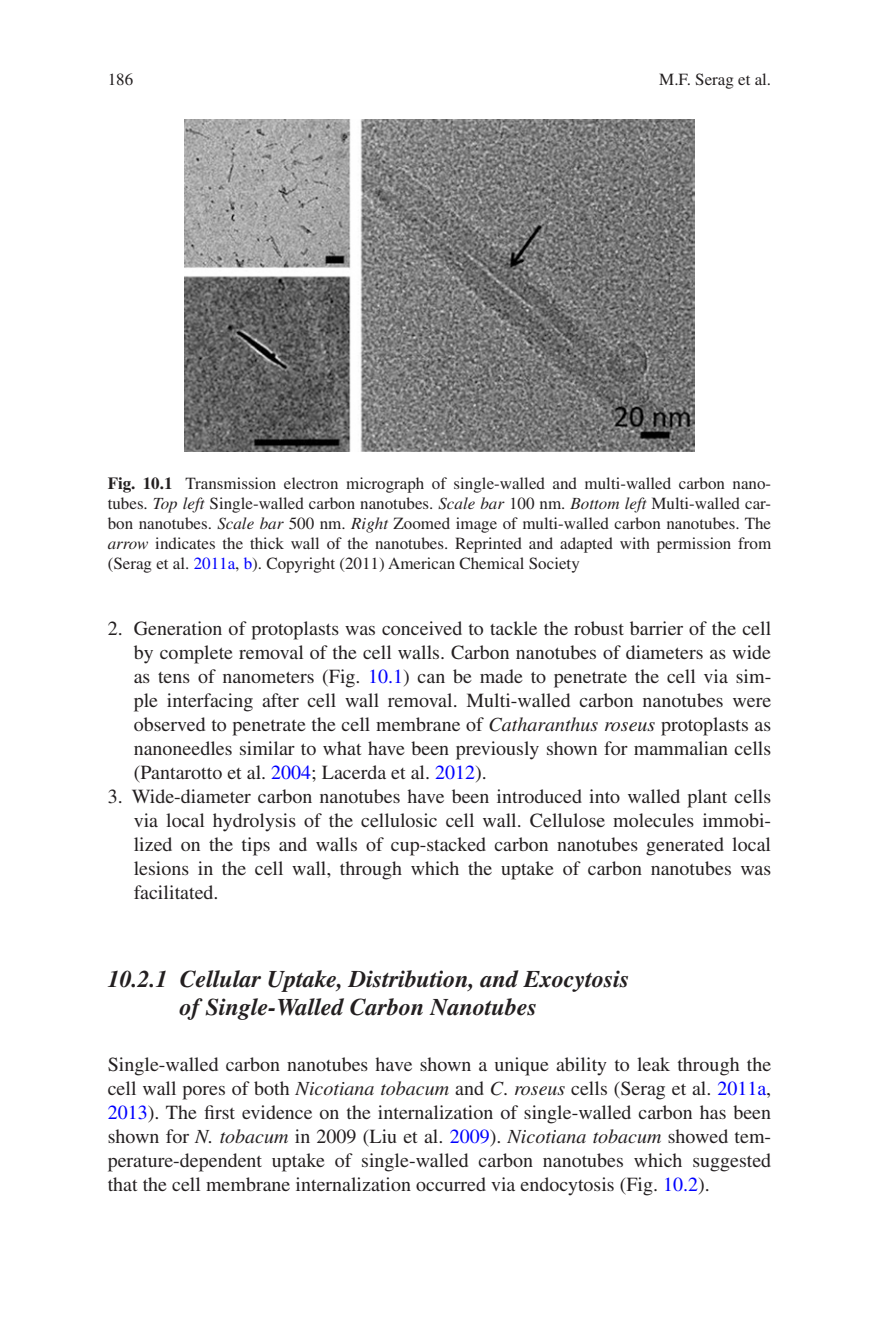
<style>
.page{position:relative;width:879px;height:1333px;background:#fff}
.page>*{position:absolute;margin:0;border:0;box-sizing:border-box;transform-origin:0 0}
.t1{font:italic 700 24px/28px "Times";color:#231f20}
.t2{font:20px/24px "Times";color:#231f20;text-align:justify}
.t3{font:17px/20px "Times";color:#231f20;text-align:justify}
.s1{font-weight:700}
.s2{font-style:italic}
.s3{color:#00f}
</style>
<div class="page">
<img style="left:184px;top:119px;width:510px;height:332px">
<p class="t3" style="left:108px;top:69px;width:27px">186</p>
<p class="t3" style="left:659px;top:69px;width:113px">M.F. Serag et al.</p>
<p class="t3" style="left:108px;top:473px;width:665px"><span class="s1">Fig. 10.1</span> Transmission electron micrograph of single-walled and multi-walled carbon nano&shy;tubes. <span class="s2">Top left</span> Single-walled carbon nanotubes. <span class="s2">Scale bar</span> 100 nm. <span class="s2">Bottom left</span> Multi-walled car&shy;bon nanotubes. <span class="s2">Scale bar</span> 500 nm. <span class="s2">Right</span> Zoomed image of multi-walled carbon nanotubes. The <span class="s2">arrow</span> indicates the thick wall of the nanotubes. Reprinted and adapted with permission from (Serag et al. <span class="s3">2011a</span>, <span class="s3">b</span>). Copyright (2011) American Chemical Society</p>
<p class="t2" style="left:134px;top:616px;width:639px;text-indent:-26px">2. Generation of protoplasts was conceived to tackle the robust barrier of the cell by complete removal of the cell walls. Carbon nanotubes of diameters as wide as tens of nanometers (Fig. <span class="s3">10.1</span>) can be made to penetrate the cell via sim&shy;ple interfacing after cell wall removal. Multi-walled carbon nanotubes were observed to penetrate the cell membrane of <span class="s2">Catharanthus roseus</span> protoplasts as nanoneedles similar to what have been previously shown for mammalian cells (Pantarotto et al. <span class="s3">2004</span>; Lacerda et al. <span class="s3">2012</span>).</p>
<p class="t2" style="left:134px;top:784px;width:639px;text-indent:-26px">3. Wide-diameter carbon nanotubes have been introduced into walled plant cells via local hydrolysis of the cellulosic cell wall. Cellulose molecules immobi&shy;lized on the tips and walls of cup-stacked carbon nanotubes generated local lesions in the cell wall, through which the uptake of carbon nanotubes was facilitated.</p>
<p class="t1" style="left:180px;top:964px;width:451px;text-indent:-72px">10.2.1 Cellular Uptake, Distribution, and Exocytosis of Single-Walled Carbon Nanotubes</p>
<p class="t2" style="left:108px;top:1052px;width:665px">Single-walled carbon nanotubes have shown a unique ability to leak through the cell wall pores of both <span class="s2">Nicotiana tobacum</span> and <span class="s2">C</span>. <span class="s2">roseus</span> cells (Serag et al. <span class="s3">2011a</span>, <span class="s3">2013</span>). The first evidence on the internalization of single-walled carbon has been shown for <span class="s2">N. tobacum</span> in 2009 (Liu et al. <span class="s3">2009</span>). <span class="s2">Nicotiana tobacum</span> showed tem&shy;perature-dependent uptake of single-walled carbon nanotubes which suggested that the cell membrane internalization occurred via endocytosis (Fig. <span class="s3">10.2</span>).</p>
</div>
